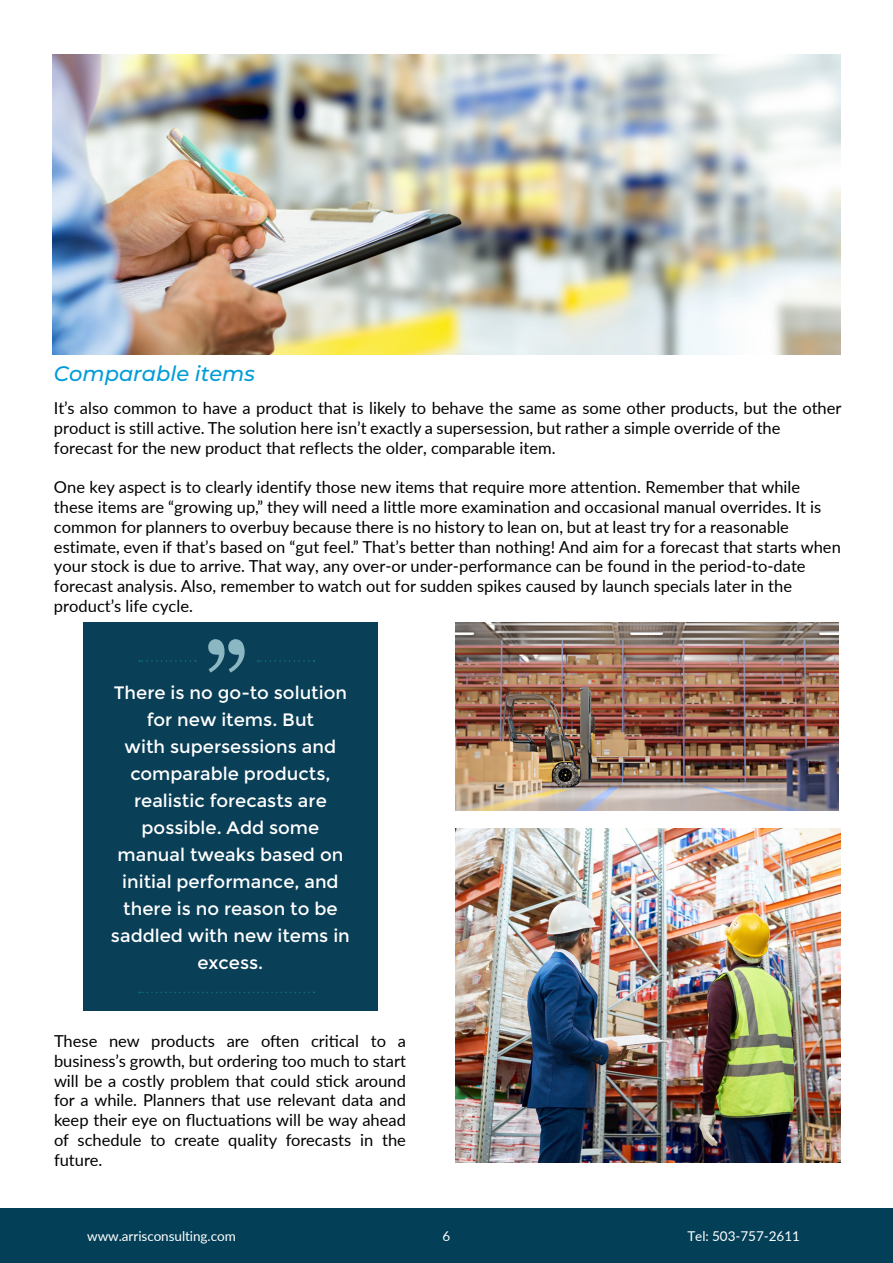
<style>
.page{position:relative;width:893px;height:1263px;background:#fff}
.page>*{position:absolute;margin:0;border:0;box-sizing:border-box;transform-origin:0 0}
.t1{font:italic 500 21px "Montserrat";color:#009cd8}
._07_Quotes{font:18px/27px "Montserrat";color:#fff;text-align:center}
.t2{font:16.5px/19.8px "Lato";color:#000}
.t3{font:13.5px "Lato";letter-spacing:-.005em;color:#fff}
</style>
<div class="page">
<img style="left:53px;top:54px;width:787px;height:301px">
<div style="left:83px;top:623px;width:294px;height:388px;background:#093f57"></div>
<svg style="left:208px;top:639px;width:37px;height:33px"></svg>
<svg style="left:139px;top:660px;width:57px;height:2px"></svg>
<svg style="left:258px;top:660px;width:57px;height:2px"></svg>
<svg style="left:139px;top:992px;width:176px;height:1px"></svg>
<img style="left:455px;top:828px;width:385px;height:334px">
<img style="left:455px;top:623px;width:384px;height:188px">
<div style="left:0;top:1209px;width:893px;height:54px;background:#034058"></div>
<p class="t1" style="left:54px;top:359px;width:203px">Comparable items</p>
<p class="t2" style="left:54px;top:397px;width:789px">It’s also common to have a product that is likely to behave the same as some other products, but the other product is still active. The solution here isn’t exactly a supersession, but rather a simple override of the forecast for the new product that reflects the older, comparable item.</p>
<p class="t2" style="left:54px;top:477px;width:788px">One key aspect is to clearly identify those new items that require more attention. Remember that while these items are “growing up,” they will need a little more examination and occasional manual overrides. It is common for planners to overbuy because there is no history to lean on, but at least try for a reasonable estimate, even if that’s based on “gut feel.” That’s better than nothing! And aim for a forecast that starts when your stock is due to arrive. That way, any over-or under-performance can be found in the period-to-date forecast analysis. Also, remember to watch out for sudden spikes caused by launch specials later in the product’s life cycle.</p>
<p class="_07_Quotes" style="left:111px;top:679px;width:240px">There is no go-to solution for new items. But<br>with supersessions and comparable products, realistic forecasts are possible. Add some manual tweaks based on initial performance, and there is no reason to be saddled with new items in excess.</p>
<p class="t2" style="left:54px;top:1030px;width:353px;text-align:justify">These new products are often critical to a business’s growth, but ordering too much to start will be a costly problem that could stick around for a while. Planners that use relevant data and keep their eye on fluctuations will be way ahead of schedule to create quality forecasts in the future.</p>
<p class="t3" style="left:87px;top:1226px;width:150px">www.arrisconsulting.com</p>
<p class="t3" style="left:442px;top:1226px;width:9px">6</p>
<p class="t3" style="left:687px;top:1226px;width:114px">Tel: 503-757-2611</p>
</div>
